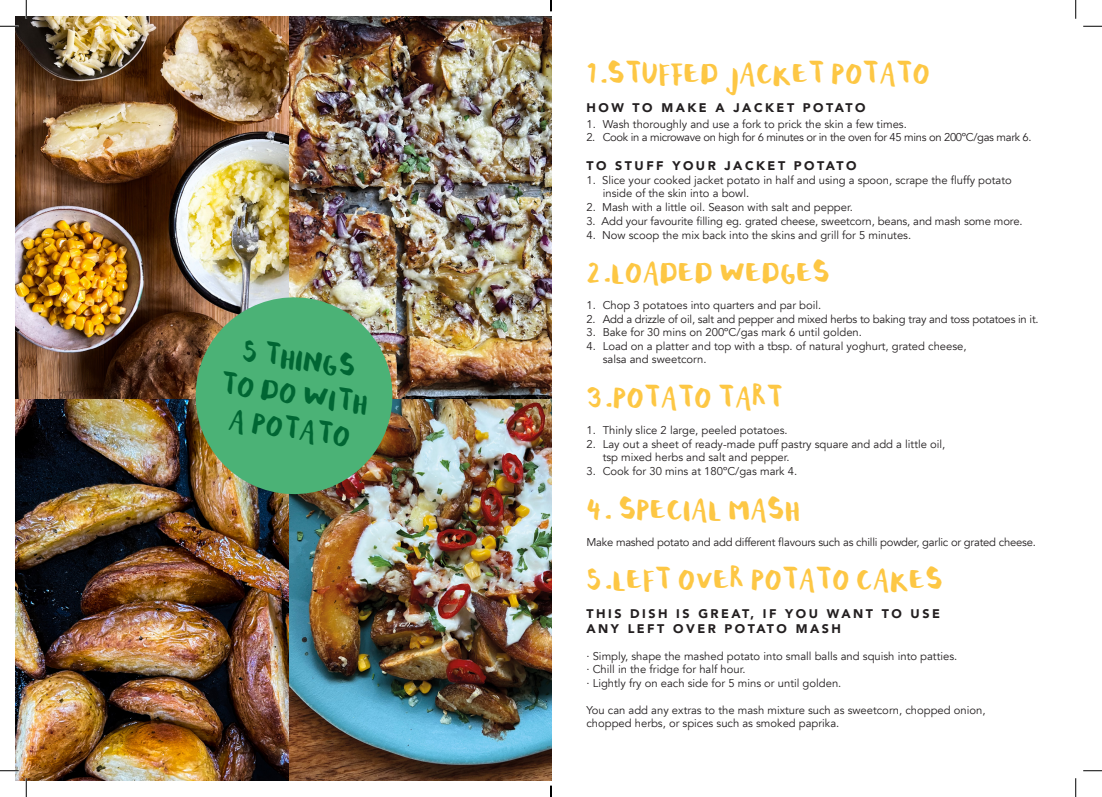
<style>
.page{position:relative;width:1102px;height:797px;background:#fff}
.page>*{position:absolute;margin:0;border:0;box-sizing:border-box;transform-origin:0 0}
.t1{font:22.5px "Joyous";color:#fdc744}
.t2{font:22.5px "Joyous";color:#063}
.t3{font:900 12.5px "Avenir";letter-spacing:.2em;color:#231f20}
.t4{font:11.25px/13.8px "Avenir";color:#231f20}
.t5{font:11.25px "Avenir";letter-spacing:-.02em;color:#231f20}
.t6{font:11.25px "Avenir";letter-spacing:-.03em;color:#231f20}
</style>
<div class="page">
<img style="left:16px;top:16px;width:535px;height:764px">
<img style="left:189px;top:291px;width:210px;height:209px">
<svg style="left:0;top:25px;width:19px;height:2px"></svg>
<svg style="left:1083px;top:25px;width:18px;height:2px"></svg>
<svg style="left:0;top:770px;width:19px;height:1px"></svg>
<svg style="left:1083px;top:770px;width:18px;height:1px"></svg>
<svg style="left:25px;top:0;width:2px;height:19px"></svg>
<svg style="left:25px;top:778px;width:2px;height:19px"></svg>
<svg style="left:1075px;top:0;width:1px;height:19px"></svg>
<svg style="left:1075px;top:778px;width:1px;height:19px"></svg>
<svg style="left:550px;top:785px;width:1px;height:12px"></svg>
<p class="t2" style="left:244px;top:340px;width:115px;rotate:8deg">5 THINGS</p>
<p class="t2" style="left:222px;top:372px;width:150px;rotate:8deg">TO DO WITH</p>
<p class="t2" style="left:230px;top:408px;width:124px;rotate:8deg">A POTATO</p>
<p class="t1" style="left:586px;top:62px;width:345px">1.STUFFED JACKET POTATO</p>
<p class="t3" style="left:586px;top:96px;width:280px">HOW TO MAKE A JACKET POTATO</p>
<p class="t4" style="left:586px;top:117px;width:322px">1. Wash thoroughly and use a fork to prick the skin a few times.</p>
<p class="t6" style="left:586px;top:131px;width:446px">2. Cook in a microwave on high for 6 minutes or in the oven for 45 mins on 200ºC/gas mark 6.</p>
<p class="t3" style="left:586px;top:155px;width:271px">TO STUFF YOUR JACKET POTATO</p>
<p class="t4" style="left:602px;top:173px;width:410px;text-indent:-16px">1. Slice your cooked jacket potato in half and using a spoon, scrape the fluffy potato inside of the skin into a bowl.</p>
<p class="t4" style="left:586px;top:201px;width:268px">2. Mash with a little oil. Season with salt and pepper.</p>
<p class="t4" style="left:586px;top:214px;width:437px">3. Add your favourite filling eg. grated cheese, sweetcorn, beans, and mash some more.</p>
<p class="t4" style="left:586px;top:228px;width:326px">4. Now scoop the mix back into the skins and grill for 5 minutes.</p>
<p class="t1" style="left:586px;top:261px;width:245px">2.LOADED WEDGES</p>
<p class="t4" style="left:586px;top:299px;width:236px">1. Chop 3 potatoes into quarters and par boil.</p>
<p class="t5" style="left:586px;top:312px;width:453px">2. Add a drizzle of oil, salt and pepper and mixed herbs to baking tray and toss potatoes in it.</p>
<p class="t4" style="left:586px;top:326px;width:277px">3. Bake for 30 mins on 200ºC/gas mark 6 until golden.</p>
<p class="t4" style="left:586px;top:339px;width:381px">4. Load on a platter and top with a tbsp. of natural yoghurt, grated cheese,</p>
<p class="t4" style="left:602px;top:353px;width:105px">salsa and sweetcorn.</p>
<p class="t1" style="left:586px;top:386px;width:198px">3.POTATO TART</p>
<p class="t4" style="left:586px;top:424px;width:203px">1. Thinly slice 2 large, peeled potatoes.</p>
<p class="t4" style="left:586px;top:437px;width:360px">2. Lay out a sheet of ready-made puff pastry square and add a little oil,</p>
<p class="t4" style="left:602px;top:451px;width:188px">tsp mixed herbs and salt and pepper.</p>
<p class="t4" style="left:586px;top:464px;width:212px">3. Cook for 30 mins at 180ºC/gas mark 4.</p>
<p class="t1" style="left:586px;top:497px;width:215px">4. SPECIAL MASH</p>
<p class="t5" style="left:586px;top:535px;width:451px">Make mashed potato and add different flavours such as chilli powder, garlic or grated cheese.</p>
<p class="t1" style="left:586px;top:568px;width:358px">5.LEFT OVER POTATO CAKES</p>
<p class="t3" style="left:586px;top:602px;width:355px">THIS DISH IS GREAT, IF YOU WANT TO USE</p>
<p class="t3" style="left:586px;top:617px;width:256px">ANY LEFT OVER POTATO MASH</p>
<p class="t4" style="left:586px;top:649px;width:372px">· Simply, shape the mashed potato into small balls and squish into patties.</p>
<p class="t4" style="left:586px;top:663px;width:161px">· Chill in the fridge for half hour.</p>
<p class="t4" style="left:586px;top:676px;width:256px">· Lightly fry on each side for 5 mins or until golden.</p>
<p class="t4" style="left:586px;top:703px;width:400px">You can add any extras to the mash mixture such as sweetcorn, chopped onion,</p>
<p class="t4" style="left:586px;top:717px;width:254px">chopped herbs, or spices such as smoked paprika.</p>
</div>
